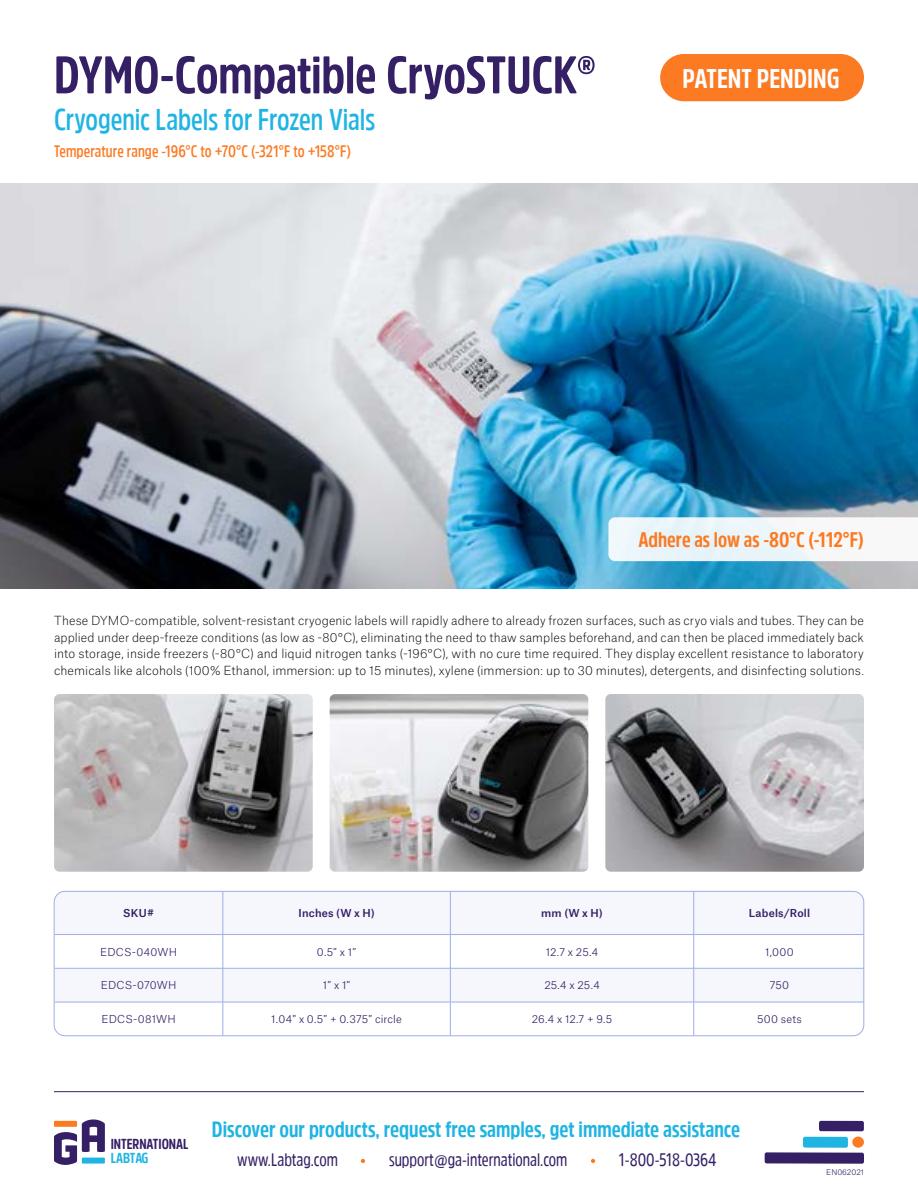
<style>
.page{position:relative;width:918px;height:1188px;background:#fff}
.page>*{position:absolute;margin:0;border:0;box-sizing:border-box;transform-origin:0 0}
.t1{font:700 52.5px "Amsi Pro Cond";letter-spacing:-.005em;color:#351f65}
.t2{font:600 30px "Amsi Pro Cond";letter-spacing:-.005em;color:#20b4e2}
.t3{font:700 27px "Amsi Pro Cond";color:#fff}
.t4{font:700 22.05px "Amsi Pro Cond";color:#20b4e2}
.t5{font:700 21px "Amsi Pro Cond";color:#fc7a22}
.t6{font:18.15px "Amsi Pro Cond";color:#351f65}
.t7{font:600 16.5px "Amsi Pro Cond";letter-spacing:.005em;color:#fc7a22}
.t8{font:700 14.4px "Amsi Pro Cond";color:#351f65}
.t9{font:700 14.4px "Amsi Pro Cond";color:#20b4e2}
.t10{font:100 12px/16.5px "Atlas Grotesk";letter-spacing:.01em;color:#000;text-align:justify}
.t11{font:300 10.5px "Atlas Grotesk";letter-spacing:.015em;color:#351f65}
.t12{font:500 10.5px "Atlas Grotesk";letter-spacing:.02em;color:#351f65}
.t13{font:300 7.5px "Atlas Grotesk";letter-spacing:-.005em;color:#351f65}
</style>
<div class="page">
<div style="left:765px;top:1152px;width:99px;height:12px;background:#351f65;border-radius:2px"></div>
<div style="left:803px;top:1137px;width:45px;height:11px;background:#20b4e2;border-radius:2px"></div>
<div style="left:819px;top:1121px;width:45px;height:10px;background:#351f65;border-radius:2px"></div>
<div style="left:852px;top:1137px;width:12px;height:11px;background:#fc7a22;border-radius:50%"></div>
<svg style="left:361px;top:1159px;width:4px;height:4px"></svg>
<svg style="left:591px;top:1159px;width:4px;height:4px"></svg>
<hr style="left:54px;top:1091px;width:810px;height:1px;background:#351f65">
<svg style="left:54px;top:1119px;width:51px;height:46px"></svg>
<div style="left:54px;top:1121px;width:23px;height:6px;background:#fc7a22"></div>
<img style="left:0;top:184px;width:918px;height:405px">
<img style="left:605px;top:694px;width:259px;height:178px">
<img style="left:54px;top:694px;width:259px;height:178px">
<img style="left:330px;top:694px;width:258px;height:178px">
<svg style="left:55px;top:891px;width:809px;height:111px;fill:#f5f7fc"></svg>
<hr style="left:223px;top:891px;width:1px;height:43px;background:#9faee5">
<hr style="left:450px;top:891px;width:1px;height:43px;background:#9faee5">
<hr style="left:55px;top:934px;width:168px;height:1px;background:#9faee5">
<hr style="left:223px;top:934px;width:227px;height:1px;background:#9faee5">
<hr style="left:223px;top:935px;width:1px;height:33px;background:#9faee5">
<hr style="left:450px;top:934px;width:244px;height:1px;background:#9faee5">
<hr style="left:450px;top:935px;width:1px;height:33px;background:#9faee5">
<hr style="left:694px;top:934px;width:170px;height:1px;background:#9faee5">
<hr style="left:693px;top:935px;width:1px;height:33px;background:#9faee5">
<hr style="left:55px;top:968px;width:168px;height:1px;background:#9faee5">
<hr style="left:223px;top:968px;width:227px;height:1px;background:#9faee5">
<hr style="left:223px;top:968px;width:1px;height:34px;background:#9faee5">
<hr style="left:450px;top:968px;width:244px;height:1px;background:#9faee5">
<hr style="left:450px;top:968px;width:1px;height:34px;background:#9faee5">
<hr style="left:694px;top:968px;width:170px;height:1px;background:#9faee5">
<hr style="left:693px;top:968px;width:1px;height:34px;background:#9faee5">
<hr style="left:223px;top:1002px;width:1px;height:34px;background:#9faee5">
<hr style="left:450px;top:1002px;width:1px;height:34px;background:#9faee5">
<hr style="left:693px;top:1002px;width:1px;height:34px;background:#9faee5">
<hr style="left:693px;top:891px;width:1px;height:43px;background:#9faee5">
<hr style="left:55px;top:1002px;width:168px;height:1px;background:#9faee5">
<hr style="left:223px;top:1002px;width:227px;height:1px;background:#9faee5">
<hr style="left:450px;top:1002px;width:244px;height:1px;background:#9faee5">
<hr style="left:694px;top:1002px;width:170px;height:1px;background:#9faee5">
<div style="left:54px;top:891px;width:810px;height:145px;border:1px solid #9faee5;border-radius:11px"></div>
<div style="left:660px;top:54px;width:204px;height:47px;background:#fc7a22;border-radius:24px"></div>
<svg style="left:608px;top:517px;width:310px;height:44px"></svg>
<h1 class="t1" style="left:54px;top:39px;width:544px">DYMO-Compatible CryoSTUCK®</h1>
<h2 class="t2" style="left:54px;top:99px;width:323px">Cryogenic Labels for Frozen Vials</h2>
<h3 class="t7" style="left:54px;top:140px;width:298px">Temperature range -196°C to +70°C (-321°F to +158°F)</h3>
<h3 class="t3" style="left:683px;top:60px;width:159px">PATENT PENDING</h3>
<h3 class="t5" style="left:638px;top:525px;width:227px">Adhere as low as -80°C (-112°F)</h3>
<p class="t10" style="left:54px;top:612px;width:812px">These DYMO-compatible, solvent-resistant cryogenic labels will rapidly adhere to already frozen surfaces, such as cryo vials and tubes. They can be applied under deep-freeze conditions (as low as -80°C), eliminating the need to thaw samples beforehand, and can then be placed immediately back into storage, inside freezers (-80°C) and liquid nitrogen tanks (-196°C), with no cure time required. They display excellent resistance to laboratory chemicals like alcohols (100% Ethanol, immersion: up to 15 minutes), xylene (immersion: up to 30 minutes), detergents, and disinfecting solutions.</p>
<p class="t12" style="left:123px;top:905px;width:32px">SKU#</p>
<p class="t12" style="left:299px;top:905px;width:78px">Inches (W x H)</p>
<p class="t12" style="left:541px;top:905px;width:63px">mm (W x H)</p>
<p class="t12" style="left:749px;top:905px;width:63px">Labels/Roll</p>
<p class="t11" style="left:100px;top:943px;width:78px">EDCS-040WH</p>
<p class="t11" style="left:317px;top:943px;width:41px">0.5” x 1”</p>
<p class="t11" style="left:546px;top:943px;width:54px">12.7 x 25.4</p>
<p class="t11" style="left:765px;top:943px;width:30px">1,000</p>
<p class="t11" style="left:101px;top:977px;width:77px">EDCS-070WH</p>
<p class="t11" style="left:323px;top:977px;width:29px">1″ x 1″</p>
<p class="t11" style="left:544px;top:977px;width:57px">25.4 x 25.4</p>
<p class="t11" style="left:770px;top:977px;width:21px">750</p>
<p class="t11" style="left:102px;top:1011px;width:76px">EDCS-081WH</p>
<p class="t11" style="left:271px;top:1011px;width:132px">1.04″ x 0.5″ + 0.375″ circle</p>
<p class="t11" style="left:532px;top:1011px;width:82px">26.4 x 12.7 + 9.5</p>
<p class="t11" style="left:757px;top:1011px;width:46px">500 sets</p>
<p class="t8" style="left:111px;top:1134px;width:79px">INTERNATIONAL</p>
<p class="t9" style="left:111px;top:1148px;width:39px">LABTAG</p>
<h3 class="t4" style="left:212px;top:1114px;width:530px">Discover our products, request free samples, get immediate assistance</h3>
<h3 class="t6" style="left:237px;top:1147px;width:102px">www.Labtag.com</h3>
<h3 class="t6" style="left:389px;top:1147px;width:180px">support@ga-international.com</h3>
<h3 class="t6" style="left:619px;top:1147px;width:99px">1-800-518-0364</h3>
<p class="t13" style="left:826px;top:1166px;width:39px">EN062021</p>
</div>
